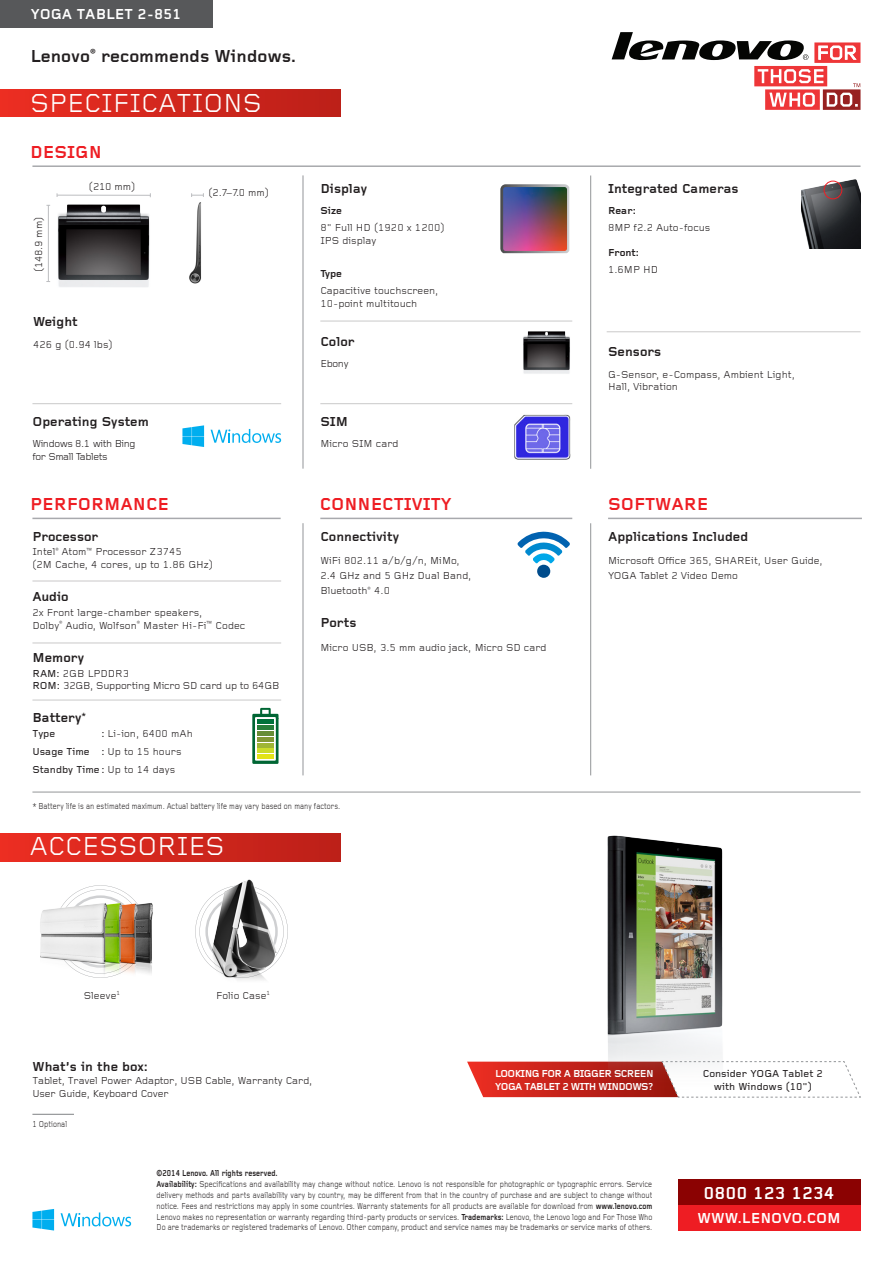
<style>
.page{position:relative;width:893px;height:1263px;background:#fff}
.page>*{position:absolute;margin:0;border:0;box-sizing:border-box;transform-origin:0 0}
.t1{font:27px "Foundry Gridnik";color:#fff}
.t2{font:700 18px "Foundry Gridnik";color:#ee1d23}
.t3{font:700 18px "Foundry Gridnik";color:#231f20}
.t4{font:700 18px "Foundry Gridnik";color:#fff}
.t5{font:700 15px "Foundry Gridnik";color:#fff}
.Spec_1_Head{font:700 13.5px "Foundry Gridnik";color:#231f20}
.Spec_1_Head-2{font:10.5px/12.6px "Foundry Gridnik";color:#231f20}
.Spec_1_Head-3{font:500 10.5px/12.6px "Foundry Gridnik";color:#231f20;text-align:center}
.Spec_1_Head-4{font:10.5px/12.6px "Foundry Gridnik";letter-spacing:-.02em;color:#231f20}
.t6{font:700 10.5px/12.6px "Foundry Gridnik";letter-spacing:-.06em;color:#fff}
.Spec_1_Head-5{font:10.5px/12.6px "Foundry Gridnik";letter-spacing:-.04em;color:#231f20}
.t7{font:700 10.5px "Foundry Gridnik";color:#231f20}
.Legal{font:9px/10.8px "Foundry Gridnik";color:#231f20;text-align:justify;scale:.8 1}
.Legal-2{font:700 9px "Foundry Gridnik";color:#231f20;scale:.8 1}
.s1{font-weight:500}
.s2{font-weight:400}
.s3{font-weight:700}
</style>
<div class="page">
<div style="left:678px;top:1179px;width:182px;height:26px;background:#8b0202"></div>
<div style="left:678px;top:1205px;width:182px;height:25px;background:#ee1d23"></div>
<svg style="left:612px;top:32px;width:248px;height:78px"></svg>
<div style="left:0;top:0;width:213px;height:27px;background:#57585a"></div>
<svg style="left:32px;top:1209px;width:22px;height:21px"></svg>
<svg style="left:61px;top:1212px;width:70px;height:14px"></svg>
<div style="left:0;top:833px;width:341px;height:28px;background:linear-gradient(to right,#eb2e22,#bb2018)"></div>
<img style="left:801px;top:179px;width:59px;height:70px">
<div style="left:824px;top:181px;width:18px;height:18px;border:1px solid #ee1d23;border-radius:50%"></div>
<div style="left:0;top:89px;width:341px;height:28px;background:linear-gradient(to right,#eb2e22,#bb2018)"></div>
<img style="left:46px;top:193px;width:105px;height:94px">
<img style="left:189px;top:202px;width:12px;height:82px">
<svg style="left:191px;top:193px;width:13px;height:4px"></svg>
<hr style="left:303px;top:175px;width:1px;height:294px;background:#939598">
<hr style="left:590px;top:175px;width:1px;height:294px;background:#939598">
<hr style="left:32px;top:165px;width:828px;height:2px;background:#a8a9ad">
<hr style="left:320px;top:321px;width:252px;height:1px;background:#231f20">
<hr style="left:320px;top:403px;width:252px;height:1px;background:#231f20">
<hr style="left:607px;top:331px;width:253px;height:1px;background:#231f20">
<img style="left:514px;top:414px;width:57px;height:46px">
<img style="left:495px;top:311px;width:97px;height:78px">
<hr style="left:32px;top:403px;width:249px;height:1px;background:#231f20">
<svg style="left:252px;top:708px;width:27px;height:56px"></svg>
<hr style="left:257px;top:755px;width:17px;height:4px;background:#e2e318">
<hr style="left:257px;top:749px;width:17px;height:4px;background:#cadb2a">
<hr style="left:257px;top:743px;width:17px;height:4px;background:#9fb535">
<hr style="left:257px;top:737px;width:17px;height:4px;background:#839836">
<hr style="left:257px;top:731px;width:17px;height:4px;background:#688d37">
<hr style="left:257px;top:725px;width:17px;height:4px;background:#277e3a">
<hr style="left:257px;top:719px;width:17px;height:4px;background:#00723b">
<hr style="left:32px;top:581px;width:249px;height:1px;background:#231f20">
<hr style="left:32px;top:643px;width:249px;height:1px;background:#231f20">
<hr style="left:32px;top:700px;width:249px;height:1px;background:#231f20">
<hr style="left:32px;top:792px;width:828px;height:1px;background:#939598">
<hr style="left:303px;top:523px;width:1px;height:252px;background:#939598">
<hr style="left:590px;top:523px;width:1px;height:252px;background:#939598">
<hr style="left:32px;top:518px;width:249px;height:1px;background:#a8a9ad">
<svg style="left:518px;top:532px;width:52px;height:46px"></svg>
<hr style="left:320px;top:518px;width:252px;height:1px;background:#a8a9ad">
<hr style="left:608px;top:518px;width:254px;height:1px;background:#a8a9ad">
<hr style="left:32px;top:1114px;width:42px;height:1px;background:#808285">
<svg style="left:70px;top:885px;width:61px;height:12px"></svg>
<svg style="left:195px;top:900px;width:93px;height:63px"></svg>
<img style="left:500px;top:184px;width:69px;height:69px">
<img style="left:417px;top:750px;width:444px;height:348px">
<img style="left:208px;top:879px;width:73px;height:101px">
<img style="left:40px;top:897px;width:113px;height:81px">
<svg style="left:182px;top:425px;width:22px;height:22px"></svg>
<svg style="left:211px;top:429px;width:70px;height:14px"></svg>
<p class="t5" style="left:31px;top:5px;width:152px">YOGA TABLET 2-851</p>
<p class="t3" style="left:30px;top:46px;width:268px">Lenovo<sup>®</sup> recommends Windows.</p>
<p class="t1" style="left:30px;top:89px;width:233px">SPECIFICATIONS</p>
<p class="t2" style="left:30px;top:142px;width:73px">DESIGN</p>
<p class="Spec_1_Head-2" style="left:33px;top:272px;width:57px;rotate:-90deg">(148.9 mm)</p>
<p class="Spec_1_Head-2" style="left:89px;top:180px;width:48px">(210 mm)</p>
<p class="Spec_1_Head" style="left:33px;top:314px;width:46px">Weight</p>
<p class="Spec_1_Head-2" style="left:33px;top:339px;width:81px">426 g (0.94 lbs)</p>
<p class="Spec_1_Head" style="left:320px;top:181px;width:48px">Display</p>
<p class="t7" style="left:320px;top:205px;width:23px">Size</p>
<p class="Spec_1_Head-2" style="left:320px;top:222px;width:126px">8" Full HD (1920 x 1200)<br>IPS display</p>
<p class="t7" style="left:320px;top:268px;width:23px">Type</p>
<p class="Spec_1_Head-2" style="left:320px;top:285px;width:120px">Capacitive touchscreen,<br>10-point multitouch</p>
<p class="Spec_1_Head" style="left:320px;top:334px;width:36px">Color</p>
<p class="Spec_1_Head-2" style="left:320px;top:357px;width:30px">Ebony</p>
<p class="Spec_1_Head-2" style="left:208px;top:187px;width:62px">(2.7–7.0 mm)</p>
<p class="Spec_1_Head" style="left:608px;top:181px;width:132px">Integrated Cameras</p>
<p class="t7" style="left:608px;top:205px;width:29px">Rear:</p>
<p class="Spec_1_Head-2" style="left:608px;top:222px;width:104px">8MP f2.2 Auto-focus</p>
<p class="t7" style="left:608px;top:247px;width:33px">Front:</p>
<p class="Spec_1_Head-2" style="left:608px;top:264px;width:52px">1.6MP HD</p>
<p class="Spec_1_Head" style="left:608px;top:345px;width:55px">Sensors</p>
<p class="Spec_1_Head-2" style="left:608px;top:368px;width:188px">G-Sensor, e-Compass, Ambient Light,<br>Hall, Vibration</p>
<p class="Spec_1_Head" style="left:32px;top:414px;width:118px">Operating System</p>
<p class="Spec_1_Head-5" style="left:32px;top:438px;width:105px">Windows 8.1 with Bing for Small Tablets</p>
<p class="t2" style="left:30px;top:494px;width:140px">PERFORMANCE</p>
<p class="t2" style="left:320px;top:494px;width:133px">CONNECTIVITY</p>
<p class="Spec_1_Head" style="left:320px;top:529px;width:80px">Connectivity</p>
<p class="Spec_1_Head-2" style="left:320px;top:554px;width:153px;line-height:15px">WiFi 802.11 a/b/g/n, MiMo,<br>2.4 GHz and 5 GHz Dual Band,<br>Bluetooth<sup>®</sup> 4.0</p>
<p class="Spec_1_Head" style="left:320px;top:615px;width:38px">Ports</p>
<p class="Spec_1_Head-2" style="left:320px;top:642px;width:228px">Micro USB, 3.5 mm audio jack, Micro SD card</p>
<p class="Spec_1_Head" style="left:320px;top:414px;width:29px">SIM</p>
<p class="Spec_1_Head-2" style="left:320px;top:438px;width:80px">Micro SIM card</p>
<p class="Spec_1_Head" style="left:32px;top:529px;width:68px">Processor</p>
<p class="Spec_1_Head-2" style="left:32px;top:546px;width:182px">Intel<sup>®</sup> Atom<sup>™</sup> Processor Z3745<br>(2M Cache, 4 cores, up to 1.86 GHz)</p>
<p class="Spec_1_Head" style="left:32px;top:589px;width:38px">Audio</p>
<p class="Spec_1_Head-2" style="left:32px;top:607px;width:214px">2x Front large-chamber speakers,<br>Dolby<sup>®</sup> Audio, Wolfson<sup>®</sup> Master Hi-Fi<sup>™</sup> Codec</p>
<p class="Spec_1_Head" style="left:32px;top:650px;width:53px">Memory</p>
<p class="Spec_1_Head-4" style="left:32px;top:667px;width:248px"><span class="s1">RAM:</span> 2GB LPDDR3<br><span class="s1">ROM:</span> 32GB, Supporting Micro SD card up to 64GB</p>
<p class="Spec_1_Head" style="left:32px;top:710px;width:55px">Battery<sup>*</sup></p>
<p class="Spec_1_Head-3" style="left:32px;top:728px;width:24px">Type</p>
<p class="Spec_1_Head-2" style="left:101px;top:728px;width:93px"><span class="s1">:</span> Li-ion, 6400 mAh</p>
<p class="Spec_1_Head-2" style="left:32px;top:746px;width:151px"><span class="s1">Usage Time :</span> Up to 15 hours</p>
<p class="Spec_1_Head-3" style="left:32px;top:764px;width:144px">Standby Time : <span class="s2">Up to 14 days</span></p>
<p class="Legal" style="left:32px;top:801px;width:386px">* Battery life is an estimated maximum. Actual battery life may vary based on many factors.</p>
<p class="t1" style="left:29px;top:832px;width:197px">ACCESSORIES</p>
<p class="Spec_1_Head-2" style="left:84px;top:989px;width:38px">Sleeve<sup>1</sup></p>
<p class="Spec_1_Head-2" style="left:216px;top:989px;width:56px">Folio Case<sup>1</sup></p>
<p class="t2" style="left:608px;top:494px;width:102px">SOFTWARE</p>
<p class="Spec_1_Head" style="left:608px;top:529px;width:142px">Applications Included</p>
<p class="Spec_1_Head-2" style="left:608px;top:554px;width:216px;line-height:15px">Microsoft Office 365, SHAREit, User Guide,<br>YOGA Tablet 2 Video Demo</p>
<p class="Spec_1_Head" style="left:32px;top:1059px;width:117px">What’s in the box:</p>
<p class="Spec_1_Head-2" style="left:32px;top:1075px;width:281px">Tablet, Travel Power Adaptor, USB Cable, Warranty Card,<br>User Guide, Keyboard Cover</p>
<p class="Legal" style="left:32px;top:1119px;width:45px">1 Optional</p>
<p class="t6" style="left:495px;top:1068px;width:160px">LOOKING FOR A BIGGER SCREEN<br>YOGA TABLET 2 WITH WINDOWS?</p>
<p class="Spec_1_Head-3" style="left:703px;top:1068px;width:122px">Consider YOGA Tablet 2 with Windows (10")</p>
<p class="Legal-2" style="left:157px;top:1168px;width:153px">©2014 Lenovo. All rights reserved.</p>
<p class="Legal" style="left:157px;top:1179px;width:621px"><span class="s3">Availability:</span> Specifications and availability may change without notice. Lenovo is not responsible for photographic or typographic errors. Service delivery methods and parts availability vary by country, may be different from that in the country of purchase and are subject to change without notice. Fees and restrictions may apply in some countries. Warranty statements for all products are available for download from <span class="s3">www.lenovo.com </span>Lenovo makes no representation or warranty regarding third-party products or services. <span class="s3">Trademarks:</span> Lenovo, the Lenovo logo and For Those Who Do are trademarks or registered trademarks of Lenovo. Other company, product and service names may be trademarks or service marks of others.</p>
<p class="t4" style="left:703px;top:1183px;width:133px">0800 123 1234</p>
<p class="t5" style="left:697px;top:1210px;width:145px">WWW.LENOVO.COM</p>
</div>
